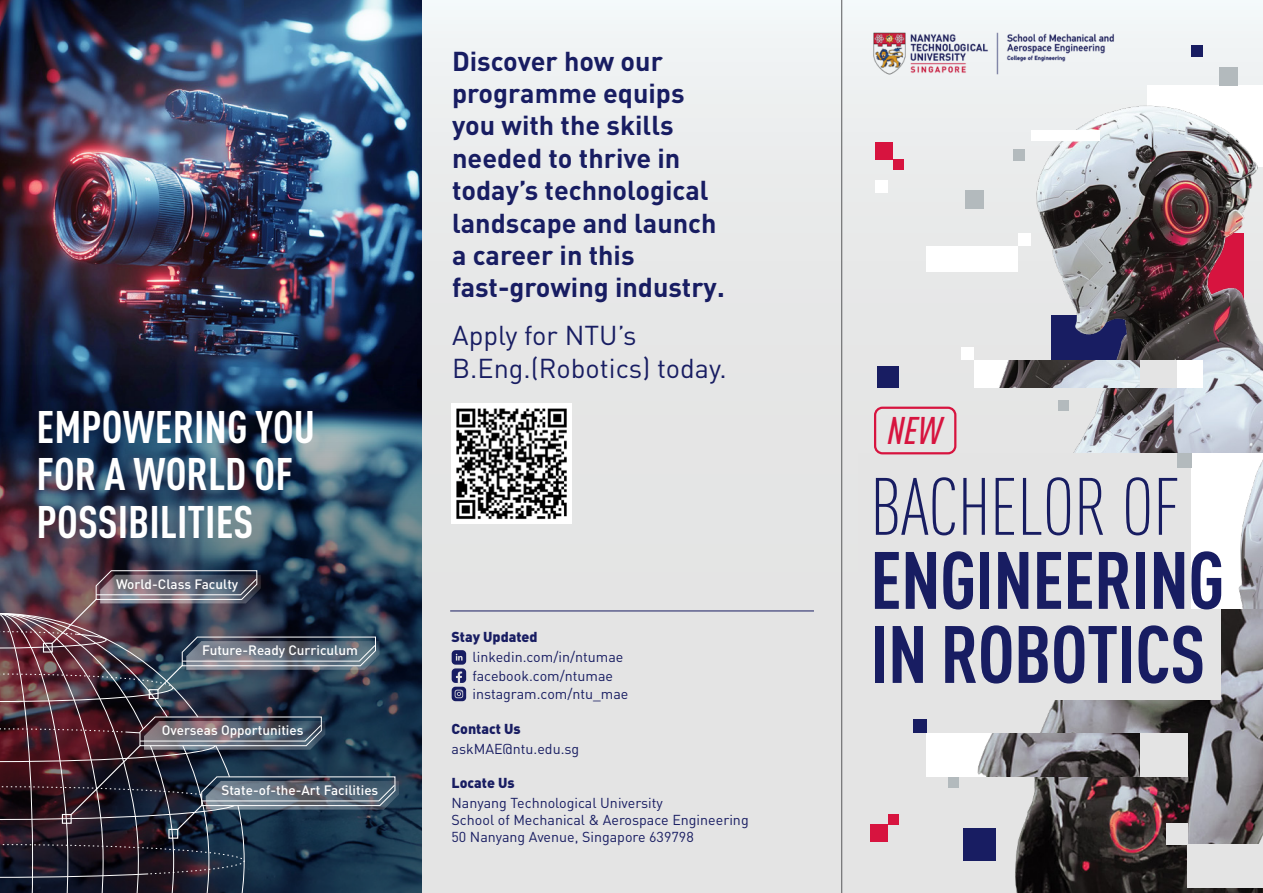
<style>
.page{position:relative;width:1263px;height:893px;background:#fff}
.page>*{position:absolute;margin:0;border:0;box-sizing:border-box;transform-origin:0 0}
.t1{font:700 79.95px/74.1px "FFDIN Pro Cond";letter-spacing:-.01em;color:#181d62}
.t2{font:300 79.95px "FFDIN Pro Cond";letter-spacing:-.01em;color:#181d62}
.t3{font:700 45px/47.4px "FFDIN Pro Cond";color:#fff}
.t4{font:italic 500 37.95px "FFDIN Pro Cond";color:#d7143f}
.t5{font:700 27px/32.4px "DIN Pro";color:#181d62}
.t6{font:27px/32.4px "DIN Pro";color:#181d62}
.t7{font:14.25px/18.6px "DIN Pro";color:#181d62}
.t8{font:900 14.25px "DIN Pro";color:#181d62}
.t9{font:500 13.5px "DIN Pro";color:#fff}
</style>
<div class="page">
<div style="left:417px;top:0;width:846px;height:893px;background:linear-gradient(to bottom,#eceeef,#dfdfdf)"></div>
<img style="left:832px;top:0;width:431px;height:893px">
<div style="left:859px;top:454px;width:386px;height:155px;background:#e4e4e4"></div>
<div style="left:859px;top:609px;width:362px;height:90px;background:#e4e4e4"></div>
<div style="left:1191px;top:454px;width:72px;height:155px;background:#fff"></div>
<img style="left:1238px;top:460px;width:25px;height:149px">
<img style="left:854px;top:12px;width:297px;height:82px">
<div style="left:874px;top:407px;width:82px;height:47px;border:2px solid #d7143f;border-radius:7px"></div>
<div style="left:974px;top:733px;width:214px;height:44px;background:#e4e4e4"></div>
<div style="left:974px;top:360px;width:229px;height:27px;background:#fff"></div>
<div style="left:926px;top:246px;width:92px;height:25px;background:#fff"></div>
<div style="left:1031px;top:130px;width:68px;height:11px;background:#fff"></div>
<div style="left:1018px;top:233px;width:13px;height:13px;background:#fff"></div>
<div style="left:961px;top:347px;width:13px;height:13px;background:#fff"></div>
<div style="left:875px;top:180px;width:13px;height:13px;background:#fff"></div>
<div style="left:1188px;top:845px;width:75px;height:43px;background:#e4e4e4"></div>
<img style="left:926px;top:733px;width:214px;height:44px">
<img style="left:926px;top:360px;width:214px;height:27px">
<div style="left:913px;top:720px;width:13px;height:13px;background:#181d62"></div>
<div style="left:877px;top:366px;width:21px;height:21px;background:#181d62"></div>
<div style="left:870px;top:825px;width:17px;height:17px;background:#d7143f"></div>
<div style="left:888px;top:814px;width:11px;height:11px;background:#d7143f"></div>
<div style="left:875px;top:142px;width:17px;height:17px;background:#d7143f"></div>
<div style="left:893px;top:159px;width:11px;height:11px;background:#d7143f"></div>
<div style="left:948px;top:777px;width:11px;height:10px;background:#b3babd"></div>
<div style="left:1058px;top:400px;width:11px;height:11px;background:#b3babd"></div>
<div style="left:1140px;top:360px;width:36px;height:27px;background:#e4e4e4"></div>
<div style="left:965px;top:191px;width:18px;height:18px;background:#b3babd"></div>
<div style="left:1177px;top:454px;width:14px;height:14px;background:#b3babd"></div>
<div style="left:1013px;top:149px;width:11px;height:11px;background:#b3babd"></div>
<div style="left:1192px;top:46px;width:11px;height:11px;background:#181d62"></div>
<div style="left:1219px;top:67px;width:19px;height:19px;background:#b3babd"></div>
<div style="left:963px;top:828px;width:33px;height:33px;background:#181d62"></div>
<div style="left:1166px;top:823px;width:22px;height:22px;background:#e4e4e4"></div>
<img style="left:0;top:0;width:421px;height:366px">
<img style="left:0;top:366px;width:421px;height:527px">
<img style="left:0;top:570px;width:399px;height:323px">
<div style="left:62px;top:814px;width:10px;height:10px;border:1px solid #fff"></div>
<svg style="left:452px;top:687px;width:14px;height:14px"></svg>
<svg style="left:455px;top:690px;width:8px;height:8px"></svg>
<svg style="left:452px;top:668px;width:14px;height:15px"></svg>
<div style="left:452px;top:650px;width:14px;height:15px;background:#181d62;border-radius:4px"></div>
<svg style="left:456px;top:654px;width:6px;height:7px"></svg>
<hr style="left:841px;top:0;width:1px;height:893px;background:#58595b">
<img style="left:452px;top:404px;width:119px;height:120px">
<hr style="left:450px;top:611px;width:364px;height:1px;background:#181d62">
<h3 class="t5" style="left:452px;top:43px;width:274px">Discover how our programme equips you with the skills needed to thrive in today’s technological landscape and launch a career in this fast-growing industry.</h3>
<h3 class="t6" style="left:452px;top:318px;width:276px">Apply for NTU’s<br>B.Eng.(Robotics) today.</h3>
<h2 class="t3" style="left:37px;top:398px;width:280px">EMPOWERING YOU</h2>
<h3 class="t4" style="left:887px;top:403px;width:56px">NEW</h3>
<h2 class="t3" style="left:37px;top:446px;width:258px">FOR A WORLD OF<br>POSSIBILITIES</h2>
<h1 class="t2" style="left:870px;top:450px;width:312px">BACHELOR OF</h1>
<h1 class="t1" style="left:870px;top:535px;width:356px">ENGINEERING<br>IN ROBOTICS</h1>
<p class="t9" style="left:116px;top:575px;width:124px">World-Class Faculty</p>
<p class="t8" style="left:451px;top:627px;width:88px">Stay Updated</p>
<p class="t7" style="left:472px;top:647px;width:157px">linkedin.com/in/ntumae facebook.com/ntumae instagram.com/ntu_mae</p>
<p class="t8" style="left:451px;top:719px;width:71px">Contact Us</p>
<p class="t7" style="left:451px;top:739px;width:129px">askMAE@ntu.edu.sg</p>
<p class="t8" style="left:451px;top:773px;width:65px">Locate Us</p>
<p class="t7" style="left:451px;top:794px;width:299px;line-height:17.1px">Nanyang Technological University<br>School of Mechanical &amp; Aerospace Engineering<br>50 Nanyang Avenue, Singapore 639798</p>
<p class="t9" style="left:202px;top:641px;width:157px">Future-Ready Curriculum</p>
<p class="t9" style="left:162px;top:721px;width:143px">Overseas Opportunities</p>
<p class="t9" style="left:221px;top:781px;width:158px">State-of-the-Art Facilities</p>
</div>
